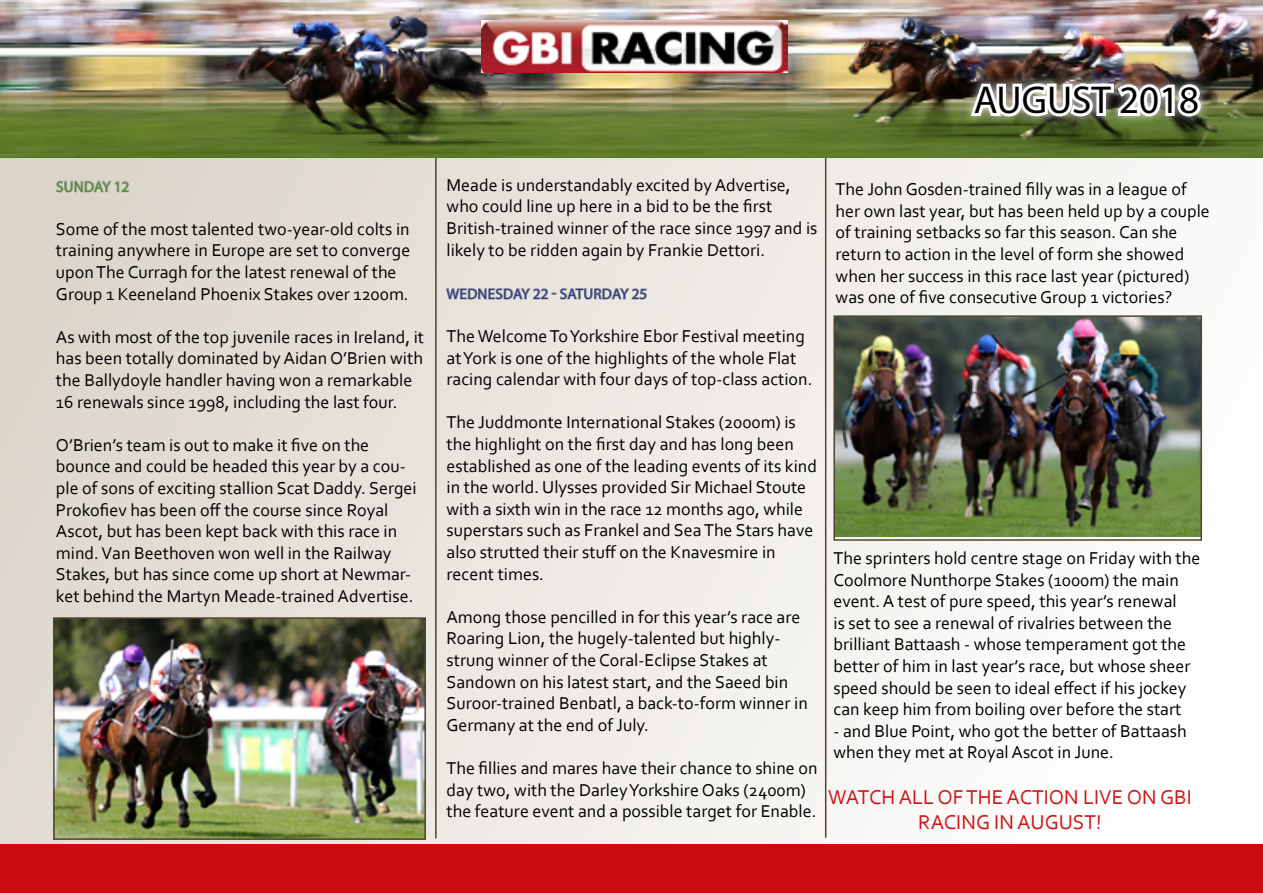
<style>
.page{position:relative;width:1263px;height:893px;background:#fff}
.page>*{position:absolute;margin:0;border:0;box-sizing:border-box;transform-origin:0 0}
.t1{font:39px "Myriad Pro";color:#000}
.t2{font:21px/25.2px "Corbel";color:#cd171a;text-align:center}
.t3{font:18px/21.6px "Corbel";color:#000}
.t4{font:15px "Myriad Pro";letter-spacing:.02em;color:#283583}
.t5{font:15px "Myriad Pro";letter-spacing:.015em;color:#518d25}
</style>
<div class="page">
<div style="left:0;top:156px;width:1263px;height:689px;background:linear-gradient(to right,#dcd5ca,#fff)"></div>
<img style="left:0;top:0;width:1263px;height:157px">
<img style="left:481px;top:20px;width:306px;height:53px">
<div style="left:0;top:844px;width:1263px;height:49px;background:#c90c0f"></div>
<div style="left:961px;top:74px;width:249px;height:51px;background:#fff;opacity:.75"></div>
<img style="left:966px;top:80px;width:238px;height:41px">
<svg style="left:55px;top:170px;width:75px;height:27px;background:#cec8c0"></svg>
<svg style="left:445px;top:267px;width:203px;height:52px;background:#dfdcd6"></svg>
<hr style="left:435px;top:158px;width:2px;height:680px;background:#4e452c">
<hr style="left:825px;top:158px;width:1px;height:680px;background:#4e452c">
<img style="left:56px;top:620px;width:367px;height:217px">
<div style="left:53px;top:617px;width:373px;height:223px;border:2px solid #4e452c"></div>
<img style="left:836px;top:318px;width:363px;height:219px">
<div style="left:833px;top:315px;width:369px;height:226px;border:2px solid #4e452c"></div>
<h1 class="t1" style="left:974px;top:76px;width:227px">AUGUST 2018</h1>
<p class="t5" style="left:56px;top:177px;width:75px">SUNDAY 12</p>
<p class="t3" style="left:56px;top:218px;width:356px">Some of the most talented two-year-old colts in training anywhere in Europe are set to converge upon The Curragh for the latest renewal of the Group 1 Keeneland Phoenix Stakes over 1200m.</p>
<p class="t3" style="left:56px;top:326px;width:370px">As with most of the top juvenile races in Ireland, it has been totally dominated by Aidan O’Brien with the Ballydoyle handler having won a remarkable 16 renewals since 1998, including the last four.</p>
<p class="t3" style="left:56px;top:434px;width:362px">O’Brien’s team is out to make it five on the bounce and could be headed this year by a cou&shy;ple of sons of exciting stallion Scat Daddy. Sergei Prokofiev has been off the course since Royal Ascot, but has been kept back with this race in mind. Van Beethoven won well in the Railway Stakes, but has since come up short at Newmar&shy;ket behind the Martyn Meade-trained Advertise.</p>
<p class="t3" style="left:446px;top:174px;width:372px">Meade is understandably excited by Advertise, who could line up here in a bid to be the first British-trained winner of the race since 1997 and is likely to be ridden again by Frankie Dettori.</p>
<p class="t4" style="left:447px;top:285px;width:202px">WEDNESDAY 22 - SATURDAY 25</p>
<p class="t3" style="left:446px;top:325px;width:367px">The Welcome To Yorkshire Ebor Festival meeting at York is one of the highlights of the whole Flat racing calendar with four days of top-class action.</p>
<p class="t3" style="left:446px;top:411px;width:372px">The Juddmonte International Stakes (2000m) is the highlight on the first day and has long been established as one of the leading events of its kind in the world. Ulysses provided Sir Michael Stoute with a sixth win in the race 12 months ago, while superstars such as Frankel and Sea The Stars have also strutted their stuff on the Knavesmire in recent times.</p>
<p class="t3" style="left:446px;top:606px;width:363px">Among those pencilled in for this year’s race are Roaring Lion, the hugely-talented but highly&shy;strung winner of the Coral-Eclipse Stakes at Sandown on his latest start, and the Saeed bin Suroor-trained Benbatl, a back-to-form winner in Germany at the end of July.</p>
<p class="t3" style="left:446px;top:757px;width:372px">The fillies and mares have their chance to shine on day two, with the Darley Yorkshire Oaks (2400m) the feature event and a possible target for Enable.</p>
<p class="t3" style="left:836px;top:178px;width:376px">The John Gosden-trained filly was in a league of her own last year, but has been held up by a couple of training setbacks so far this season. Can she return to action in the level of form she showed when her success in this race last year (pictured) was one of five consecutive Group 1 victories?</p>
<p class="t3" style="left:833px;top:547px;width:368px">The sprinters hold centre stage on Friday with the Coolmore Nunthorpe Stakes (1000m) the main event. A test of pure speed, this year’s renewal<br>is set to see a renewal of rivalries between the brilliant Battaash - whose temperament got the better of him in last year’s race, but whose sheer speed should be seen to ideal effect if his jockey can keep him from boiling over before the start</p>
<p class="t3" style="left:833px;top:720px;width:355px">- and Blue Point, who got the better of Battaash when they met at Royal Ascot in June.</p>
<p class="t2" style="left:828px;top:784px;width:365px">WATCH ALL OF THE ACTION LIVE ON GBI<br>RACING IN AUGUST!</p>
</div>
